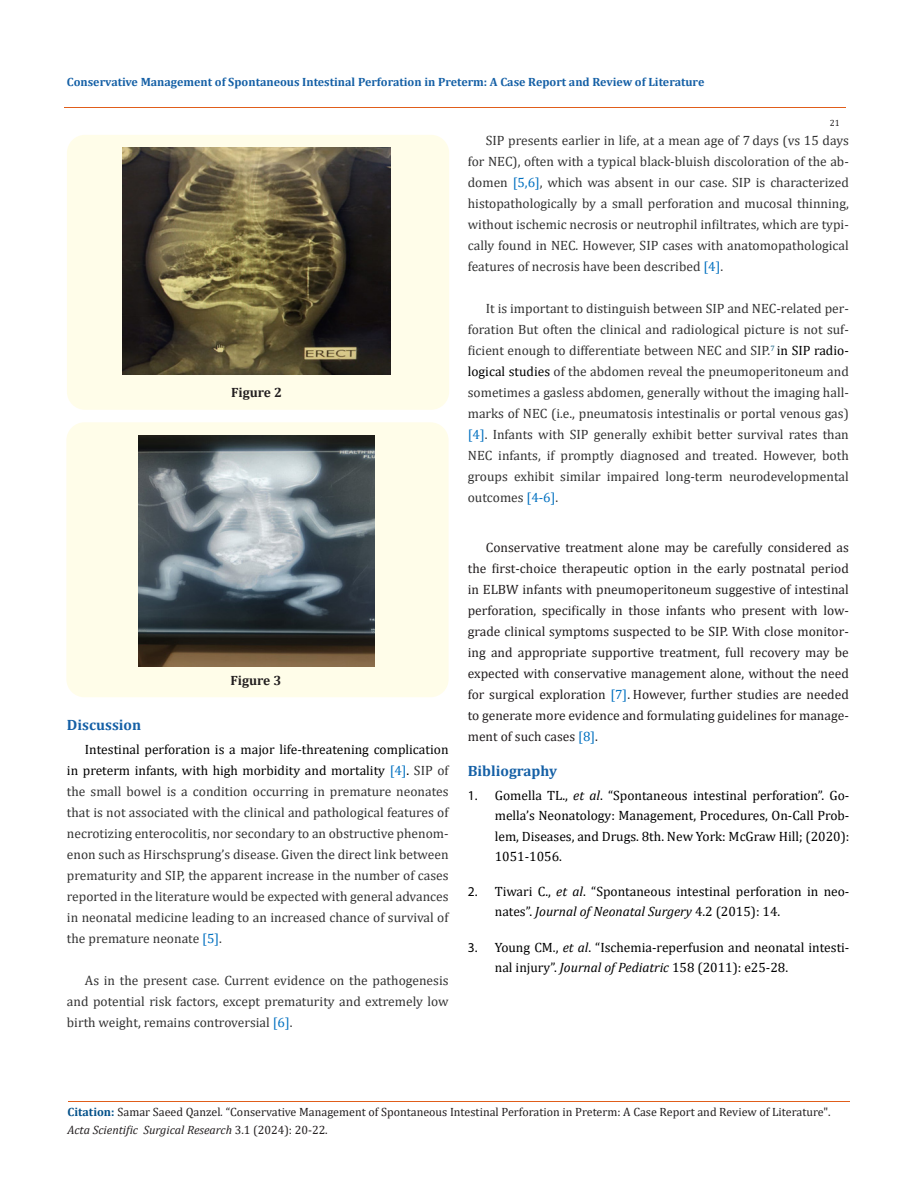
<style>
.page{position:relative;width:917px;height:1188px;background:#fff}
.page>*{position:absolute;margin:0;border:0;box-sizing:border-box;transform-origin:0 0}
.t1{font:700 15px "Cambria";color:#1560a6}
.Normal__Web{font:13.5px/21px "Cambria";color:#333;text-align:justify}
.t2{font:13.5px/21px "Cambria";color:#231f20;text-align:justify}
.t3{font:13.5px/20.2px "Cambria";color:#000}
.t4{font:700 13.5px "Cambria";color:#231f20}
.t5{font:12px/18px "Cambria";color:#231f20}
.t6{font:700 12px "Cambria";color:#1560a6}
.t7{font:9px "Cambria";color:#231f20}
.s1{color:#000}
.s2{color:#0070c0}
.s3{font-family:"Myriad Pro"}
.s4{font-style:italic}
.s5{font-weight:700;color:#035089}
</style>
<div class="page">
<div style="left:67px;top:135px;width:382px;height:275px;background:#fffde9;border-radius:18px"></div>
<img style="left:123px;top:147px;width:267px;height:227px">
<div style="left:66px;top:422px;width:382px;height:275px;background:#fffde9;border-radius:18px"></div>
<img style="left:138px;top:435px;width:237px;height:232px">
<hr style="left:64px;top:108px;width:781px;height:1px;background:#e05d1a">
<hr style="left:68px;top:1101px;width:781px;height:1px;background:#e05d1a">
<p class="t6" style="left:67px;top:73px;width:639px">Conservative Management of Spontaneous Intestinal Perforation in Preterm: A Case Report and Review of Literature</p>
<p class="t7" style="left:829px;top:118px;width:11px">21</p>
<p class="t4" style="left:231px;top:383px;width:52px">Figure 2</p>
<p class="t4" style="left:230px;top:670px;width:52px">Figure 3</p>
<p class="t1" style="left:67px;top:714px;width:76px">Discussion</p>
<p class="Normal__Web" style="left:67px;top:739px;width:383px;text-indent:18px"><span class="s1">Intestinal perforation is a major life-threatening complication in preterm infants, with high morbidity and mortality</span> <span class="s2">[4]</span><span class="s1">.</span> SIP of the small bowel is a condition occurring in premature neonates that is not associated with the clinical and pathological features of necrotizing enterocolitis, nor secondary to an obstructive phenom&shy;enon such as Hirschsprung’s disease. Given the direct link between prematurity and SIP, the apparent increase in the number of cases reported in the literature would be expected with general advances in neonatal medicine leading to an increased chance of survival of the premature neonate <span class="s2">[5]</span>.</p>
<p class="Normal__Web" style="left:67px;top:970px;width:383px;text-indent:18px">As in the present case. Current evidence on the pathogenesis and potential risk factors, except prematurity and extremely low birth weight, remains controversial <span class="s2">[6]</span>.</p>
<p class="Normal__Web" style="left:468px;top:130px;width:382px;text-indent:18px">SIP presents earlier in life, at a mean age of 7 days (vs 15 days for NEC), often with a typical black-bluish discoloration of the ab&shy;domen <span class="s2">[5,6]</span>, which was absent in our case. SIP is characterized histopathologically by a small perforation and mucosal thinning, without ischemic necrosis or neutrophil infiltrates, which are typi&shy;cally found in NEC. However, SIP cases with anatomopathological features of necrosis have been described <span class="s2">[4]</span>.</p>
<p class="Normal__Web" style="left:468px;top:298px;width:382px;text-indent:18px">It is important to distinguish between SIP and NEC-related per&shy;foration But often the clinical and radiological picture is not suf&shy;ficient enough to differentiate between NEC and SIP.<sup>7</sup> <span class="s1">in SIP radio&shy;logical studies</span> of the abdomen reveal the pneumoperitoneum and sometimes a gasless abdomen, generally without the imaging hall&shy;marks of NEC (i.e., pneumatosis intestinalis or portal venous gas) <span class="s2">[4]</span>. Infants with SIP generally exhibit better survival rates than NEC infants, if promptly diagnosed and treated. However, both groups exhibit similar impaired long-term neurodevelopmental outcomes <span class="s2">[4-6]</span>.</p>
<p class="t2" style="left:468px;top:537px;width:382px;text-indent:18px">Conservative treatment alone may be carefully considered as the first-choice therapeutic option in the early postnatal period in ELBW infants with pneumoperitoneum suggestive of intestinal perforation, specifically in those infants who present with low&shy;grade clinical symptoms suspected to be SIP. With close monitor&shy;ing and appropriate supportive treatment, full recovery may be expected with conservative management alone, without the need for surgical exploration <span class="s2">[7]</span>. However, further studies are needed to generate more evidence and formulating guidelines for manage&shy;ment of such cases <span class="s2">[8]</span>.</p>
<p class="t1" style="left:468px;top:760px;width:91px">Bibliography</p>
<p class="t3" style="left:495px;top:785px;width:356px;text-align:justify;text-indent:-27px"><span class="s3">1.</span> Gomella TL., <span class="s4">et al</span>. “Spontaneous intestinal perforation”. Go&shy;mella’s Neonatology: Management, Procedures, On-Call Prob&shy;lem, Diseases, and Drugs. 8th. New York: McGraw Hill; (2020):<br>1051-1056.</p>
<p class="t3" style="left:495px;top:881px;width:356px;text-indent:-27px"><span class="s3">2.</span> Tiwari C., <span class="s4">et al</span>. “Spontaneous intestinal perforation in neo&shy;nates”. <span class="s4">Journal of Neonatal Surgery</span> 4.2 (2015): 14.</p>
<p class="t3" style="left:495px;top:937px;width:356px;text-indent:-27px"><span class="s3">3.</span> Young CM., <span class="s4">et al</span>. “Ischemia-reperfusion and neonatal intesti&shy;nal injury”. <span class="s4">Journal of Pediatric</span> 158 (2011): e25-28.</p>
<p class="t5" style="left:68px;top:1103px;width:764px"><span class="s5">Citation:</span> Samar Saeed Qanzel<span class="s4">.</span> “Conservative Management of Spontaneous Intestinal Perforation in Preterm: A Case Report and Review of Literature".<br><span class="s4">Acta Scientific Surgical Research</span> 3.1 (2024): 20-22.</p>
</div>
